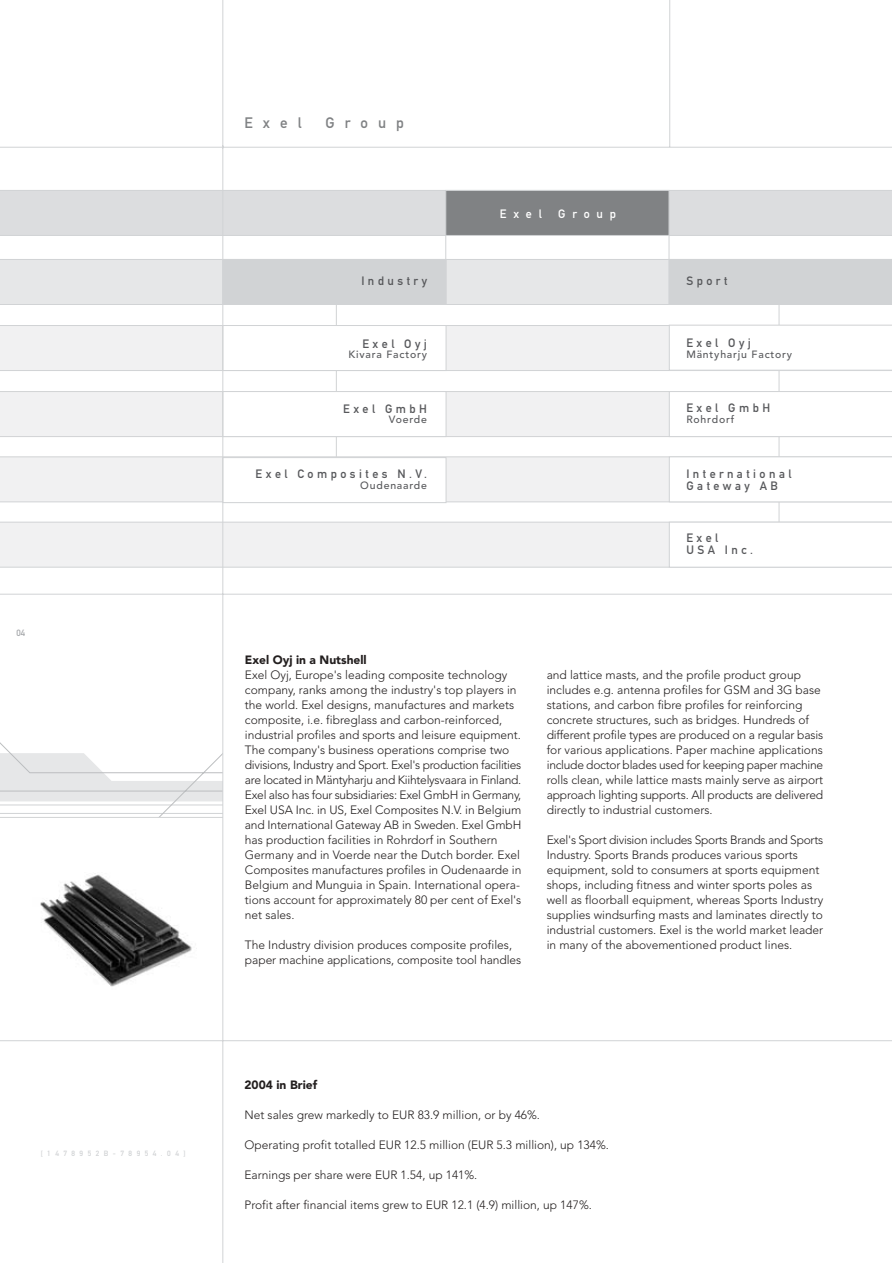
<style>
.page{position:relative;width:892px;height:1263px;background:#fff}
.page>*{position:absolute;margin:0;border:0;box-sizing:border-box;transform-origin:0 0}
.t1{font:15px "DIN Mittelschrift Alternate";letter-spacing:.675em;color:#808284}
.t2{font:300 12px/15px "Avenir";color:#231f1f}
.t3{font:12px/12px "DIN Mittelschrift Alternate";letter-spacing:.29em;color:#57585b}
.t4{font:900 12px "Avenir";color:#231f1f}
.t5{font:12px "DIN Mittelschrift Alternate";letter-spacing:.565em;color:#fff}
.t6{font:500 10.5px "Avenir";letter-spacing:.075em;color:#57585b}
.t7{font:9px "DIN Mittelschrift Alternate";color:#a7a9ac}
.t8{font:7.5px "DIN Mittelschrift Alternate";letter-spacing:.6em;color:#d1d3d5}
</style>
<div class="page">
<svg style="left:0;top:742px;width:222px;height:75px"></svg>
<div style="left:0;top:190px;width:891px;height:46px;background:#dcdddf"></div>
<hr style="left:336px;top:269px;width:1px;height:229px;background:#d1d3d5">
<hr style="left:779px;top:269px;width:1px;height:298px;background:#d1d3d5">
<hr style="left:669px;top:197px;width:1px;height:107px;background:#d1d3d5">
<hr style="left:445px;top:191px;width:1px;height:113px;background:#d1d3d5">
<div style="left:445px;top:190px;width:224px;height:46px;background:#808284;border:1px solid #d1d3d5"></div>
<svg style="left:0;top:259px;width:891px;height:46px;background:#dedfe1"></svg>
<div style="left:222px;top:259px;width:224px;height:46px;background:#d1d3d5"></div>
<div style="left:222px;top:457px;width:224px;height:46px;background:#d5d7d9"></div>
<svg style="left:0;top:391px;width:891px;height:46px"></svg>
<svg style="left:0;top:456px;width:891px;height:46px"></svg>
<svg style="left:0;top:521px;width:891px;height:46px"></svg>
<hr style="left:0;top:147px;width:892px;height:1px;background:#d1d3d5">
<svg style="left:0;top:325px;width:891px;height:46px"></svg>
<hr style="left:0;top:593px;width:892px;height:1px;background:#d1d3d5">
<hr style="left:0;top:817px;width:222px;height:1px;background:#d1d3d5">
<hr style="left:0;top:1040px;width:892px;height:1px;background:#d1d3d5">
<hr style="left:222px;top:145px;width:1px;height:1117px;background:#d1d3d5">
<hr style="left:669px;top:0;width:1px;height:147px;background:#d1d3d5">
<hr style="left:222px;top:0;width:1px;height:148px;background:#d1d3d5">
<hr style="left:891px;top:0;width:1px;height:1262px;background:#d1d3d5">
<img style="left:40px;top:874px;width:152px;height:113px">
<p class="t7" style="left:17px;top:629px;width:10px">04</p>
<p class="t8" style="left:41px;top:1150px;width:146px">[1478952B-78954.04]</p>
<p class="t1" style="left:244px;top:118px;width:59px">Exel</p>
<p class="t1" style="left:325px;top:118px;width:80px">Group</p>
<p class="t5" style="left:500px;top:209px;width:43px">Exel</p>
<p class="t5" style="left:558px;top:209px;width:59px">Group</p>
<p class="t3" style="left:361px;top:276px;width:67px">Industry</p>
<p class="t3" style="left:686px;top:276px;width:43px">Sport</p>
<p class="t3" style="left:362px;top:338px;width:66px">Exel Oyj</p>
<p class="t6" style="left:349px;top:350px;width:80px">Kivara Factory</p>
<p class="t3" style="left:686px;top:338px;width:66px">Exel Oyj</p>
<p class="t6" style="left:686px;top:349px;width:107px">Mäntyharju Factory</p>
<p class="t3" style="left:343px;top:404px;width:85px">Exel GmbH</p>
<p class="t6" style="left:389px;top:415px;width:40px">Voerde</p>
<p class="t3" style="left:686px;top:403px;width:85px">Exel GmbH</p>
<p class="t6" style="left:686px;top:415px;width:49px">Rohrdorf</p>
<p class="t3" style="left:256px;top:469px;width:173px">Exel Composites N.V.</p>
<p class="t6" style="left:360px;top:480px;width:68px">Oudenaarde</p>
<p class="t3" style="left:686px;top:469px;width:107px">International<br>Gateway AB</p>
<p class="t3" style="left:686px;top:532px;width:68px">Exel<br>USA Inc.</p>
<p class="t4" style="left:245px;top:655px;width:123px">Exel Oyj in a Nutshell</p>
<p class="t2" style="left:245px;top:668px;width:278px">Exel Oyj, Europe's leading composite technology company, ranks among the industry's top players in the world. Exel designs, manufactures and markets composite, i.e. fibreglass and carbon-reinforced, industrial profiles and sports and leisure equipment.<br>The company's business operations comprise two divisions, Industry and Sport. Exel's production facilities are located in Mäntyharju and Kiihtelysvaara in Finland.<br>Exel also has four subsidiaries: Exel GmbH in Germany, Exel USA Inc. in US, Exel Composites N.V. in Belgium and International Gateway AB in Sweden. Exel GmbH has production facilities in Rohrdorf in Southern Germany and in Voerde near the Dutch border. Exel Composites manufactures profiles in Oudenaarde in Belgium and Munguia in Spain. International opera&shy;tions account for approximately 80 per cent of Exel's net sales.</p>
<p class="t2" style="left:245px;top:938px;width:278px">The Industry division produces composite profiles, paper machine applications, composite tool handles</p>
<p class="t2" style="left:547px;top:668px;width:278px">and lattice masts, and the profile product group includes e.g. antenna profiles for GSM and 3G base stations, and carbon fibre profiles for reinforcing concrete structures, such as bridges. Hundreds of different profile types are produced on a regular basis for various applications. Paper machine applications include doctor blades used for keeping paper machine rolls clean, while lattice masts mainly serve as airport approach lighting supports. All products are delivered directly to industrial customers.</p>
<p class="t2" style="left:547px;top:833px;width:278px">Exel's Sport division includes Sports Brands and Sports Industry. Sports Brands produces various sports equipment, sold to consumers at sports equipment shops, including fitness and winter sports poles as well as floorball equipment, whereas Sports Industry supplies windsurfing masts and laminates directly to industrial customers. Exel is the world market leader in many of the abovementioned product lines.</p>
<p class="t4" style="left:244px;top:1079px;width:74px">2004 in Brief</p>
<p class="t2" style="left:244px;top:1107px;width:297px">Net sales grew markedly to EUR 83.9 million, or by 46%.</p>
<p class="t2" style="left:244px;top:1137px;width:366px">Operating profit totalled EUR 12.5 million (EUR 5.3 million), up 134%.</p>
<p class="t2" style="left:244px;top:1167px;width:234px">Earnings per share were EUR 1.54, up 141%.</p>
<p class="t2" style="left:244px;top:1197px;width:349px">Profit after financial items grew to EUR 12.1 (4.9) million, up 147%.</p>
</div>
